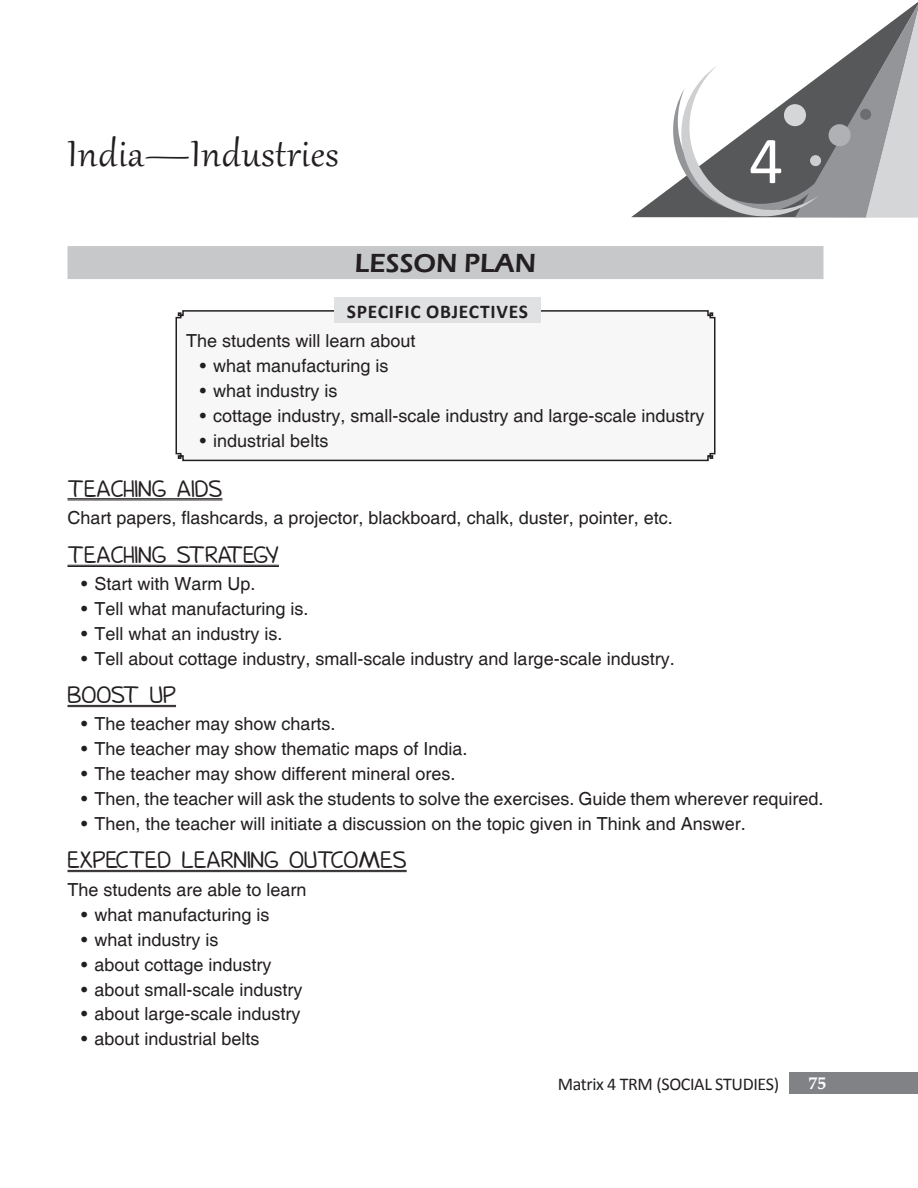
<style>
.page{position:relative;width:918px;height:1188px;background:#fff}
.page>*{position:absolute;margin:0;border:0;box-sizing:border-box;transform-origin:0 0}
.t1{font:67.5px "Calibri";color:#fff}
.Head{font:45px "Gabriola";letter-spacing:.02em;color:#231f20}
.Lesson_plan{font:600 27px "Eras ITC";color:#231f20}
.Head_1{font:21px "Donald";color:#231f20}
.t2{font:700 19.5px "Calibri";letter-spacing:.04em;color:#231f20}
.Body_text{font:18px "Helvetica";color:#231f20}
.t3{font:18px "Calibri";letter-spacing:-.02em;color:#231f20}
.t4{font:700 18px "Palatino";color:#fff}
</style>
<div class="page">
<svg style="left:631px;top:2px;width:287px;height:215px"></svg>
<svg style="left:670px;top:5px;width:248px;height:213px"></svg>
<div style="left:790px;top:1072px;width:128px;height:22px;background:#808285"></div>
<div style="left:68px;top:246px;width:756px;height:33px;background:#c7c8ca"></div>
<hr style="left:68px;top:498px;width:154px;height:1px;background:#231f20">
<hr style="left:68px;top:500px;width:154px;height:1px;background:#231f20">
<hr style="left:68px;top:565px;width:211px;height:1px;background:#231f20">
<hr style="left:68px;top:566px;width:211px;height:1px;background:#231f20">
<hr style="left:68px;top:705px;width:108px;height:1px;background:#231f20">
<hr style="left:68px;top:706px;width:108px;height:1px;background:#231f20">
<hr style="left:68px;top:870px;width:339px;height:1px;background:#231f20">
<hr style="left:68px;top:871px;width:339px;height:1px;background:#231f20">
<svg style="left:175px;top:310px;width:541px;height:152px"></svg>
<div style="left:334px;top:298px;width:207px;height:25px;background:#e0e1e3"></div>
<p class="Head" style="left:68px;top:124px;width:273px">India—Industries</p>
<p class="t1" style="left:749px;top:119px;width:36px">4</p>
<p class="Lesson_plan" style="left:355px;top:248px;width:183px">LESSON PLAN</p>
<p class="t2" style="left:347px;top:299px;width:183px">SPECIFIC OBJECTIVES</p>
<p class="Body_text" style="left:186px;top:330px;width:231px">The students will learn about</p>
<p class="Body_text" style="left:200px;top:355px;width:190px">• what manufacturing is</p>
<p class="Body_text" style="left:200px;top:380px;width:139px">• what industry is</p>
<p class="Body_text" style="left:200px;top:405px;width:506px">• cottage industry, small-scale industry and large-scale industry</p>
<p class="Body_text" style="left:200px;top:430px;width:130px">• industrial belts</p>
<p class="Head_1" style="left:68px;top:480px;width:156px">TEACHING AIDS</p>
<p class="Body_text" style="left:68px;top:508px;width:607px">Chart papers, flashcards, a projector, blackboard, chalk, duster, pointer, etc.</p>
<p class="Head_1" style="left:68px;top:546px;width:213px">TEACHING STRATEGY</p>
<p class="Body_text" style="left:81px;top:573px;width:176px">• Start with Warm Up.</p>
<p class="Body_text" style="left:81px;top:598px;width:229px">• Tell what manufacturing is.</p>
<p class="Body_text" style="left:81px;top:623px;width:203px">• Tell what an industry is.</p>
<p class="Body_text" style="left:81px;top:648px;width:595px">• Tell about cottage industry, small-scale industry and large-scale industry.</p>
<p class="Head_1" style="left:68px;top:686px;width:110px">BOOST UP</p>
<p class="Body_text" style="left:81px;top:714px;width:256px">• The teacher may show charts.</p>
<p class="Body_text" style="left:81px;top:738px;width:388px">• The teacher may show thematic maps of India.</p>
<p class="Body_text" style="left:81px;top:763px;width:376px">• The teacher may show different mineral ores.</p>
<p class="Body_text" style="left:81px;top:788px;width:744px">• Then, the teacher will ask the students to solve the exercises. Guide them wherever required.</p>
<p class="Body_text" style="left:81px;top:813px;width:666px">• Then, the teacher will initiate a discussion on the topic given in Think and Answer.</p>
<p class="Head_1" style="left:68px;top:851px;width:341px">EXPECTED LEARNING OUTCOMES</p>
<p class="Body_text" style="left:68px;top:879px;width:241px">The students are able to learn</p>
<p class="Body_text" style="left:81px;top:904px;width:190px">• what manufacturing is</p>
<p class="Body_text" style="left:81px;top:929px;width:139px">• what industry is</p>
<p class="Body_text" style="left:81px;top:954px;width:192px">• about cottage industry</p>
<p class="Body_text" style="left:81px;top:979px;width:223px">• about small-scale industry</p>
<p class="Body_text" style="left:81px;top:1004px;width:221px">• about large-scale industry</p>
<p class="Body_text" style="left:81px;top:1028px;width:180px">• about industrial belts</p>
<p class="t3" style="left:558px;top:1073px;width:223px">Matrix 4 TRM (SOCIAL STUDIES)</p>
<p class="t4" style="left:808px;top:1073px;width:19px">75</p>
</div>
